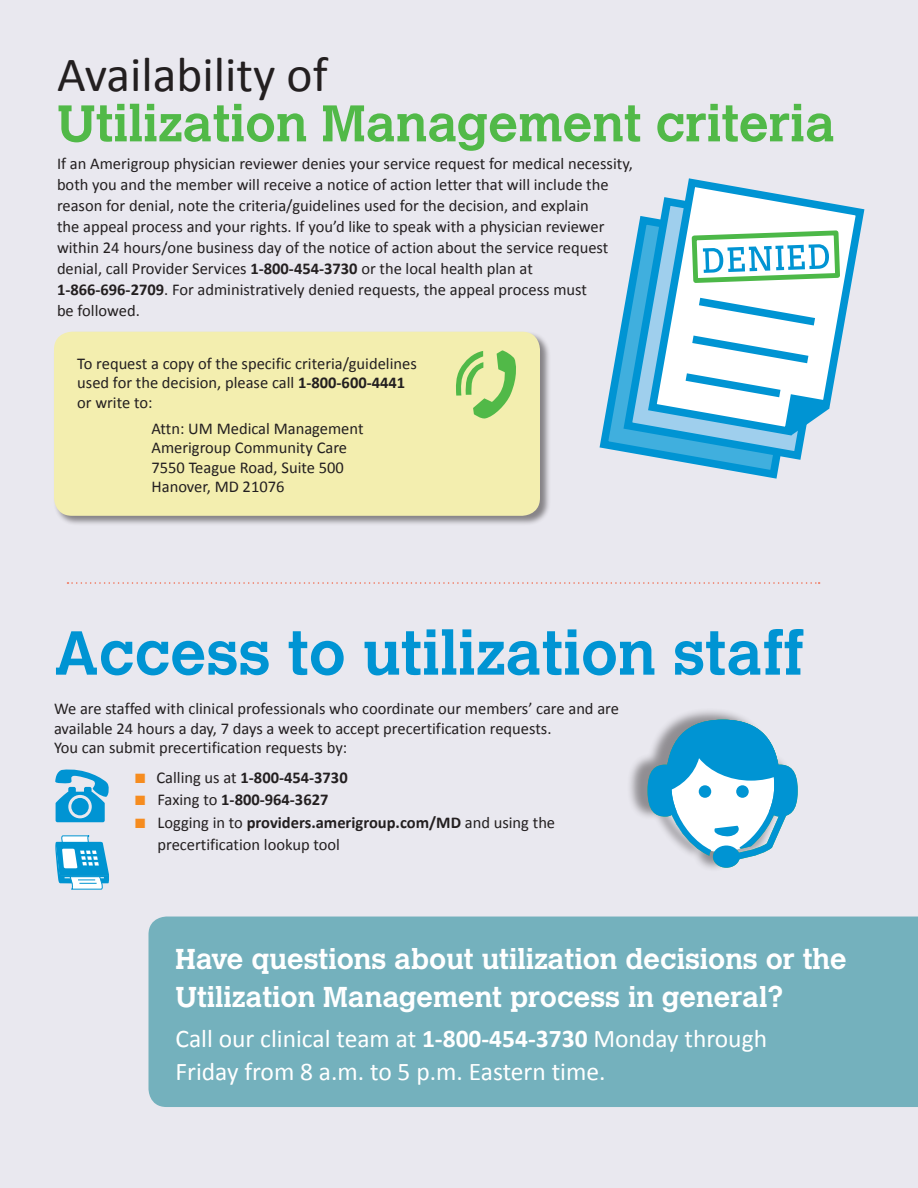
<style>
.page{position:relative;width:918px;height:1188px;background:#e9e8ef}
.page>*{position:absolute;margin:0;border:0;box-sizing:border-box;transform-origin:0 0}
.Calibri_TEXT_11pt{font:700 61.5px "Calvert MT Std";color:#0094d3}
.Calibri_TEXT_11pt-2{font:700 51px "Calvert MT Std";color:#51b948}
.Calibri_TEXT_11pt-3{font:49.5px "Calibri";color:#231f20}
.Calibri_TEXT_11pt-4{font:700 28.5px/37.5px "Calvert MT Std";color:#fff}
.Calibri_TEXT_11pt-5{font:25.5px/33px "Calibri";color:#fff}
.Calibri_TEXT_11pt-6{font:16.5px/21px "Calibri";color:#231f20}
.Calibri_TEXT_11pt-7{font:700 16.5px "Calibri";color:#231f20}
.s1{font-weight:700}
.s2{color:#f68c1f}
.s3{font-weight:400}
</style>
<div class="page">
<div style="left:54px;top:331px;width:497px;height:196px;background:#231f20;opacity:.5"></div>
<div style="left:54px;top:332px;width:486px;height:184px;background:#f3eeaf;border-radius:18px"></div>
<svg style="left:456px;top:350px;width:60px;height:69px"></svg>
<svg style="left:55px;top:769px;width:54px;height:53px"></svg>
<div style="left:71px;top:798px;width:18px;height:17px;background:#0094d3;border-radius:50%"></div>
<svg style="left:55px;top:835px;width:54px;height:55px"></svg>
<svg style="left:599px;top:337px;width:180px;height:142px"></svg>
<svg style="left:619px;top:216px;width:185px;height:248px"></svg>
<svg style="left:644px;top:178px;width:221px;height:153px"></svg>
<svg style="left:629px;top:228px;width:214px;height:215px;background:#a7d9e9"></svg>
<svg style="left:68px;top:582px;width:752px;height:2px"></svg>
<div style="left:148px;top:917px;width:770px;height:190px;background:#74b1bd"></div>
<div style="left:627px;top:708px;width:166px;height:164px;background:#231f20;opacity:.45"></div>
<div style="left:713px;top:846px;width:27px;height:22px;background:#0094d3;border-radius:50%"></div>
<svg style="left:648px;top:720px;width:150px;height:140px"></svg>
<p class="Calibri_TEXT_11pt-3" style="left:57px;top:43px;width:272px">Availability of</p>
<p class="Calibri_TEXT_11pt-2" style="left:57px;top:91px;width:780px">Utilization Management criteria</p>
<p class="Calibri_TEXT_11pt-6" style="left:57px;top:153px;width:577px">If an Amerigroup physician reviewer denies your service request for medical necessity, both you and the member will receive a notice of action letter that will include the reason for denial, note the criteria/guidelines used for the decision, and explain<br>the appeal process and your rights. If you’d like to speak with a physician reviewer within 24 hours/one business day of the notice of action about the service request denial, call Provider Services <span class="s1">1-800-454-3730</span> or the local health plan at <span class="s1">1-866-696-2709</span>. For administratively denied requests, the appeal process must<br>be followed.</p>
<p class="Calibri_TEXT_11pt-6" style="left:77px;top:353px;width:341px;line-height:19.5px">To request a copy of the specific criteria/guidelines used for the decision, please call <span class="s1">1-800-600-4441 </span>or write to:</p>
<p class="Calibri_TEXT_11pt-6" style="left:152px;top:418px;width:214px">Attn: UM Medical Management</p>
<p class="Calibri_TEXT_11pt-6" style="left:152px;top:437px;width:197px">Amerigroup Community Care</p>
<p class="Calibri_TEXT_11pt-6" style="left:152px;top:457px;width:194px">7550 Teague Road, Suite 500</p>
<p class="Calibri_TEXT_11pt-6" style="left:152px;top:476px;width:134px">Hanover, MD 21076</p>
<p class="Calibri_TEXT_11pt" style="left:54px;top:614px;width:751px">Access to utilization staff</p>
<p class="Calibri_TEXT_11pt-6" style="left:54px;top:699px;width:567px;line-height:19.5px">We are staffed with clinical professionals who coordinate our members’ care and are available 24 hours a day, 7 days a week to accept precertification requests.<br>You can submit precertification requests by:</p>
<p class="Calibri_TEXT_11pt-7" style="left:135px;top:767px;width:214px"><span class="s2">■</span> <span class="s3">Calling us at</span> 1‐800‐454‐3730</p>
<p class="Calibri_TEXT_11pt-7" style="left:135px;top:789px;width:195px"><span class="s2">■</span> <span class="s3">Faxing to</span> 1‐800‐964‐3627</p>
<p class="Calibri_TEXT_11pt-6" style="left:158px;top:811px;width:399px;line-height:22.5px;text-indent:-23px"><span class="s2">■</span> Logging in to <span class="s1">providers.amerigroup.com/MD</span> and using the precertification lookup tool</p>
<p class="Calibri_TEXT_11pt-4" style="left:176px;top:940px;width:673px">Have questions about utilization decisions or the<br>Utilization Management process in general?</p>
<p class="Calibri_TEXT_11pt-5" style="left:176px;top:1022px;width:593px">Call our clinical team at <span class="s1">1-800-454-3730</span> Monday through<br>Friday from 8 a.m. to 5 p.m. Eastern time.</p>
</div>
